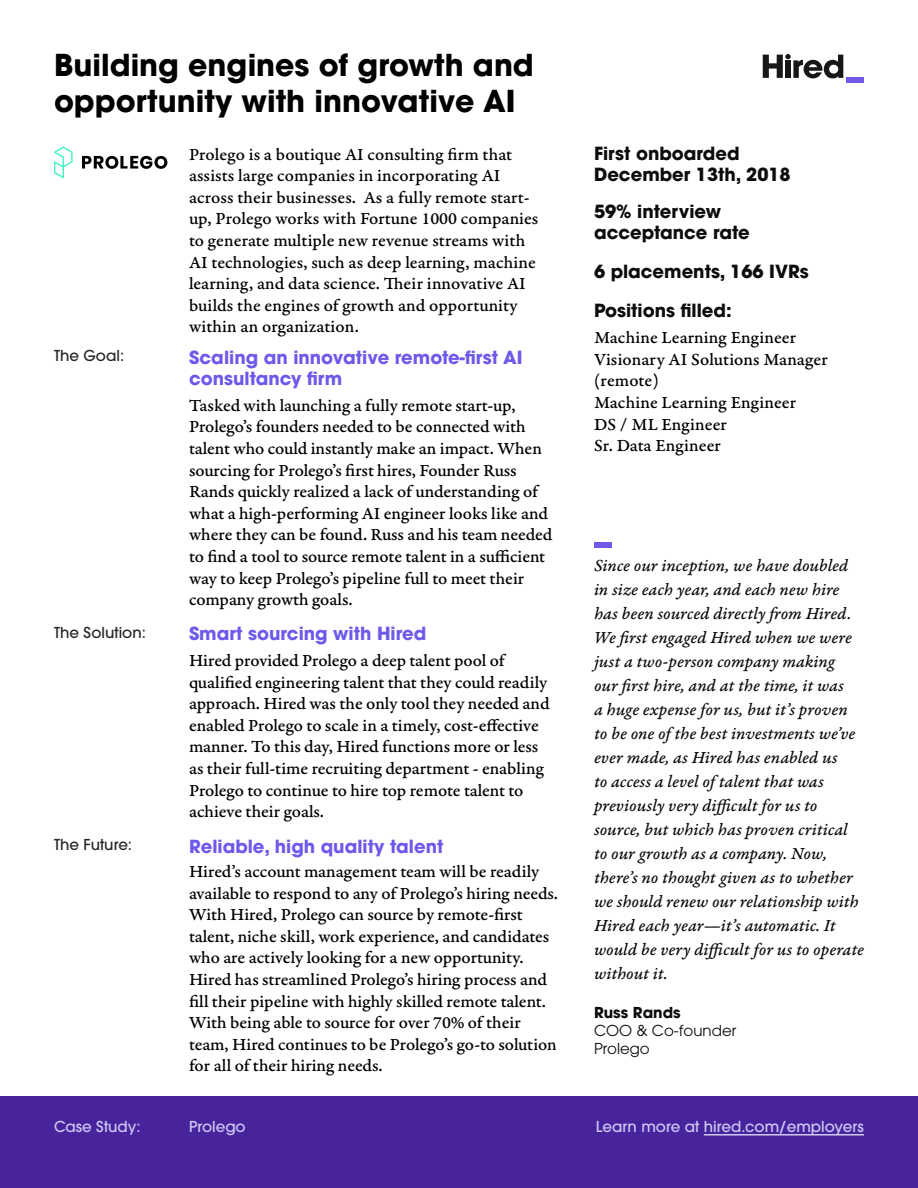
<style>
.page{position:relative;width:918px;height:1188px;background:#fff}
.page>*{position:absolute;margin:0;border:0;box-sizing:border-box;transform-origin:0 0}
.t1{font:700 30px/36px "ITC Avant Garde Pro";color:#000}
.t2{font:18px/21.6px "Garamond Premr Pro Med Capt";letter-spacing:-.005em;color:#000}
.t3{font:18px/24px "Garamond Premr Pro Med It Capt";color:#0c0c0c}
.t4{font:700 18px/21.6px "ITC Avant Garde Pro";color:#6e5aea}
.t5{font:700 18px/21.6px "ITC Avant Garde Pro";color:#0c0c0c}
.t6{font:500 15px "ITC Avant Garde Pro";color:#cfc8f8}
.t7{font:500 15px "ITC Avant Garde Pro";color:#282727}
.t8{font:15px/18px "ITC Avant Garde Pro";color:#0c0c0c}
.t9{font:700 15px "ITC Avant Garde Pro";color:#0c0c0c}
</style>
<div class="page">
<div style="left:0;top:1096px;width:918px;height:92px;background:#47249b"></div>
<hr style="left:704px;top:1134px;width:160px;height:2px;background:#cfc8f8">
<svg style="left:763px;top:54px;width:80px;height:24px"></svg>
<div style="left:846px;top:78px;width:18px;height:5px;background:#6e59eb"></div>
<div style="left:594px;top:542px;width:18px;height:5px;background:#6e59eb"></div>
<svg style="left:54px;top:147px;width:19px;height:31px"></svg>
<svg style="left:82px;top:156px;width:85px;height:13px"></svg>
<h1 class="t1" style="left:54px;top:47px;width:481px">Building engines of growth and opportunity with innovative AI</h1>
<p class="t2" style="left:189px;top:144px;width:351px">Prolego is a boutique AI consulting firm that assists large companies in incorporating AI across their businesses. As a fully remote start&shy;up, Prolego works with Fortune 1000 companies to generate multiple new revenue streams with AI technologies, such as deep learning, machine learning, and data science. Their innovative AI builds the engines of growth and opportunity within an organization.</p>
<p class="t7" style="left:54px;top:346px;width:72px">The Goal:</p>
<p class="t4" style="left:189px;top:346px;width:335px">Scaling an innovative remote-first AI consultancy firm</p>
<p class="t2" style="left:189px;top:395px;width:365px">Tasked with launching a fully remote start-up, Prolego’s founders needed to be connected with talent who could instantly make an impact. When sourcing for Prolego’s first hires, Founder Russ Rands quickly realized a lack of understanding of what a high-performing AI engineer looks like and where they can be found. Russ and his team needed to find a tool to source remote talent in a sufficient way to keep Prolego’s pipeline full to meet their company growth goals.</p>
<p class="t7" style="left:54px;top:623px;width:93px">The Solution:</p>
<p class="t4" style="left:189px;top:622px;width:239px">Smart sourcing with Hired</p>
<p class="t2" style="left:189px;top:650px;width:362px">Hired provided Prolego a deep talent pool of qualified engineering talent that they could readily approach. Hired was the only tool they needed and enabled Prolego to scale in a timely, cost-effective manner. To this day, Hired functions more or less as their full-time recruiting department - enabling Prolego to continue to hire top remote talent to achieve their goals.</p>
<p class="t7" style="left:54px;top:835px;width:80px">The Future:</p>
<p class="t4" style="left:189px;top:835px;width:256px">Reliable, high quality talent</p>
<p class="t2" style="left:189px;top:861px;width:371px">Hired’s account management team will be readily available to respond to any of Prolego’s hiring needs.<br>With Hired, Prolego can source by remote-first talent, niche skill, work experience, and candidates who are actively looking for a new opportunity.<br>Hired has streamlined Prolego’s hiring process and fill their pipeline with highly skilled remote talent.<br>With being able to source for over 70% of their team, Hired continues to be Prolego’s go-to solution for all of their hiring needs.</p>
<p class="t5" style="left:594px;top:142px;width:198px">First onboarded<br>December 13th, 2018</p>
<p class="t5" style="left:594px;top:200px;width:157px">59% interview acceptance rate</p>
<p class="t5" style="left:594px;top:261px;width:216px">6 placements, 166 IVRs</p>
<p class="t5" style="left:594px;top:300px;width:139px">Positions filled:</p>
<p class="t2" style="left:594px;top:327px;width:236px">Machine Learning Engineer<br>Visionary AI Solutions Manager (remote)<br>Machine Learning Engineer<br>DS / ML Engineer<br>Sr. Data Engineer</p>
<p class="t3" style="left:594px;top:555px;width:271px">Since our inception, we have doubled in size each year, and each new hire has been sourced directly from Hired.<br>We first engaged Hired when we were just a two-person company making<br>our first hire, and at the time, it was<br>a huge expense for us, but it’s proven to be one of the best investments we’ve ever made, as Hired has enabled us<br>to access a level of talent that was previously very difficult for us to source, but which has proven critical to our growth as a company. Now, there’s no thought given as to whether we should renew our relationship with Hired each year—it’s automatic. It would be very difficult for us to operate without it.</p>
<p class="t9" style="left:594px;top:1002px;width:88px">Russ Rands</p>
<p class="t8" style="left:594px;top:1021px;width:144px">COO &amp; Co-founder<br>Prolego</p>
<p class="t6" style="left:54px;top:1117px;width:88px">Case Study:</p>
<p class="t6" style="left:596px;top:1117px;width:270px">Learn more at hired.com/employers</p>
<p class="t6" style="left:189px;top:1117px;width:58px">Prolego</p>
</div>
